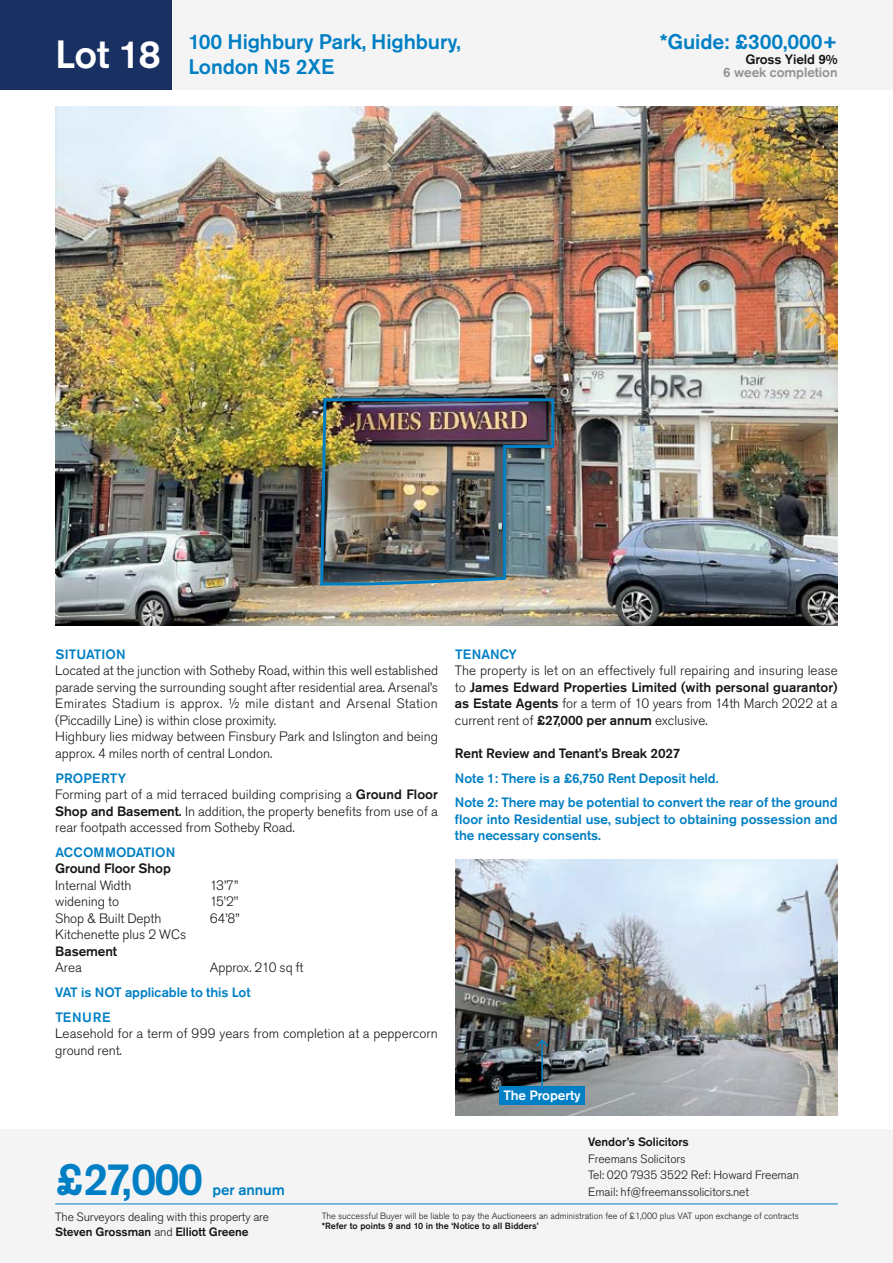
<style>
.page{position:relative;width:893px;height:1263px;background:#fff}
.page>*{position:absolute;margin:0;border:0;box-sizing:border-box;transform-origin:0 0}
.t1{font:500 45px "Akzidenz Grotesk Pro";color:#007fc4}
.t2{font:500 39px "Akzidenz Grotesk Pro";color:#fff}
.t3{font:500 21px/25.2px "Akzidenz Grotesk Pro";letter-spacing:-.005em;color:#007fc4}
.t4{font:500 15px "Akzidenz Grotesk Pro";letter-spacing:-.005em;color:#007fc4}
.t5{font:300 13.5px/16.5px "Akzidenz Grotesk Pro";letter-spacing:-.005em;color:#181716}
.t6{font:500 13.5px/24.8px "Akzidenz Grotesk Pro";letter-spacing:-.005em;color:#007fc4}
.t7{font:500 13.5px "Akzidenz Grotesk Pro";letter-spacing:-.005em;color:#181716}
.t8{font:500 13.5px "Akzidenz Grotesk Pro";letter-spacing:-.005em;color:#919291}
.t9{font:500 13.5px "Akzidenz Grotesk Pro";letter-spacing:-.005em;color:#fff}
.t10{font:300 12px/15px "Akzidenz Grotesk Pro";letter-spacing:-.005em;color:#181716}
.t11{font:500 12px "Akzidenz Grotesk Pro";letter-spacing:-.005em;color:#181716}
.t12{font:300 9px "Akzidenz Grotesk Pro";color:#181716}
.t13{font:500 9px "Akzidenz Grotesk Pro";color:#181716}
.s1{font-weight:500;color:#007fc4}
.s2{font-weight:500}
</style>
<div class="page">
<div style="left:0;top:0;width:893px;height:89px;background:#f4f4f4"></div>
<div style="left:0;top:1129px;width:893px;height:134px;background:#f4f4f4"></div>
<div style="left:0;top:0;width:171px;height:89px;background:#193162"></div>
<hr style="left:55px;top:1203px;width:783px;height:1px;background:#007fc4">
<img style="left:55px;top:106px;width:783px;height:520px">
<img style="left:319px;top:397px;width:237px;height:190px">
<img style="left:455px;top:860px;width:383px;height:256px">
<hr style="left:541px;top:1040px;width:2px;height:51px;background:#007fc4">
<svg style="left:534px;top:1038px;width:16px;height:10px"></svg>
<div style="left:499px;top:1086px;width:86px;height:19px;background:#007fc4"></div>
<h2 class="t2" style="left:55px;top:29px;width:107px">Lot 18</h2>
<h3 class="t3" style="left:189px;top:29px;width:274px">100 Highbury Park, Highbury,<br>London N5 2XE</h3>
<h3 class="t3" style="left:660px;top:29px;width:179px">*Guide: £300,000+</h3>
<p class="t7" style="left:745px;top:50px;width:94px">Gross Yield 9%</p>
<p class="t8" style="left:723px;top:64px;width:116px">6 week completion</p>
<p class="t6" style="left:55px;top:642px;width:72px">SITUATION</p>
<p class="t5" style="left:55px;top:662px;width:384px">Located at the junction with Sotheby Road, within this well established parade serving the surrounding sought after residential area. Arsenal’s Emirates Stadium is approx. ½ mile distant and Arsenal Station (Piccadilly Line) is within close proximity.<br>Highbury lies midway between Finsbury Park and Islington and being approx. 4 miles north of central London.</p>
<p class="t5" style="left:55px;top:770px;width:384px"><span class="s1">PROPERTY<br></span>Forming part of a mid terraced building comprising a <span class="s2">Ground Floor Shop and Basement.</span> In addition, the property benefits from use of a rear footpath accessed from Sotheby Road.</p>
<p class="t6" style="left:55px;top:840px;width:121px">ACCOMMODATION</p>
<p class="t7" style="left:55px;top:860px;width:117px">Ground Floor Shop</p>
<p class="t5" style="left:55px;top:877px;width:78px">Internal Width</p>
<p class="t5" style="left:210px;top:877px;width:30px">13’7’’</p>
<p class="t5" style="left:55px;top:893px;width:65px">widening to</p>
<p class="t5" style="left:210px;top:893px;width:30px">15’2’’</p>
<p class="t5" style="left:55px;top:910px;width:108px">Shop &amp; Built Depth</p>
<p class="t5" style="left:210px;top:910px;width:32px">64’8’’</p>
<p class="t5" style="left:55px;top:926px;width:132px">Kitchenette plus 2 WCs</p>
<p class="t7" style="left:55px;top:942px;width:63px">Basement</p>
<p class="t5" style="left:55px;top:959px;width:28px">Area</p>
<p class="t5" style="left:210px;top:959px;width:95px">Approx. 210 sq ft</p>
<p class="t6" style="left:55px;top:980px;width:197px">VAT is NOT applicable to this Lot<br>TENURE</p>
<p class="t5" style="left:55px;top:1025px;width:384px">Leasehold for a term of 999 years from completion at a peppercorn ground rent.</p>
<p class="t6" style="left:455px;top:642px;width:63px">TENANCY</p>
<p class="t5" style="left:455px;top:662px;width:384px;text-align:justify">The property is let on an effectively full repairing and insuring lease to <span class="s2">James Edward Properties Limited (with personal guarantor) as Estate Agents</span> for a term of 10 years from 14th March 2022 at a current rent of <span class="s2">£27,000 per annum</span> exclusive.</p>
<p class="t7" style="left:455px;top:744px;width:227px">Rent Review and Tenant’s Break 2027</p>
<p class="t6" style="left:455px;top:765px;width:384px">Note 1: There is a £6,750 Rent Deposit held.<br>Note 2: There may be potential to convert the rear of the ground</p>
<p class="t6" style="left:455px;top:811px;width:384px;line-height:16.5px">floor into Residential use, subject to obtaining possession and the necessary consents.</p>
<p class="t9" style="left:504px;top:1087px;width:79px">The Property</p>
<h1 class="t1" style="left:55px;top:1150px;width:149px">£27,000</h1>
<p class="t11" style="left:588px;top:1134px;width:102px">Vendor’s Solicitors</p>
<p class="t10" style="left:588px;top:1150px;width:212px;line-height:16.5px">Freemans Solicitors<br>Tel: 020 7935 3522 Ref: Howard Freeman</p>
<p class="t4" style="left:212px;top:1180px;width:74px">per annum</p>
<p class="t10" style="left:588px;top:1184px;width:162px">Email: hf@freemanssolicitors.net</p>
<p class="t10" style="left:55px;top:1209px;width:215px">The Surveyors dealing with this property are<br><span class="s2">Steven Grossman</span> and <span class="s2">Elliott Greene</span></p>
<p class="t12" style="left:322px;top:1209px;width:479px">The successful Buyer will be liable to pay the Auctioneers an administration fee of £1,000 plus VAT upon exchange of contracts</p>
<p class="t13" style="left:322px;top:1220px;width:218px">*Refer to points 9 and 10 in the ‘Notice to all Bidders’</p>
</div>
